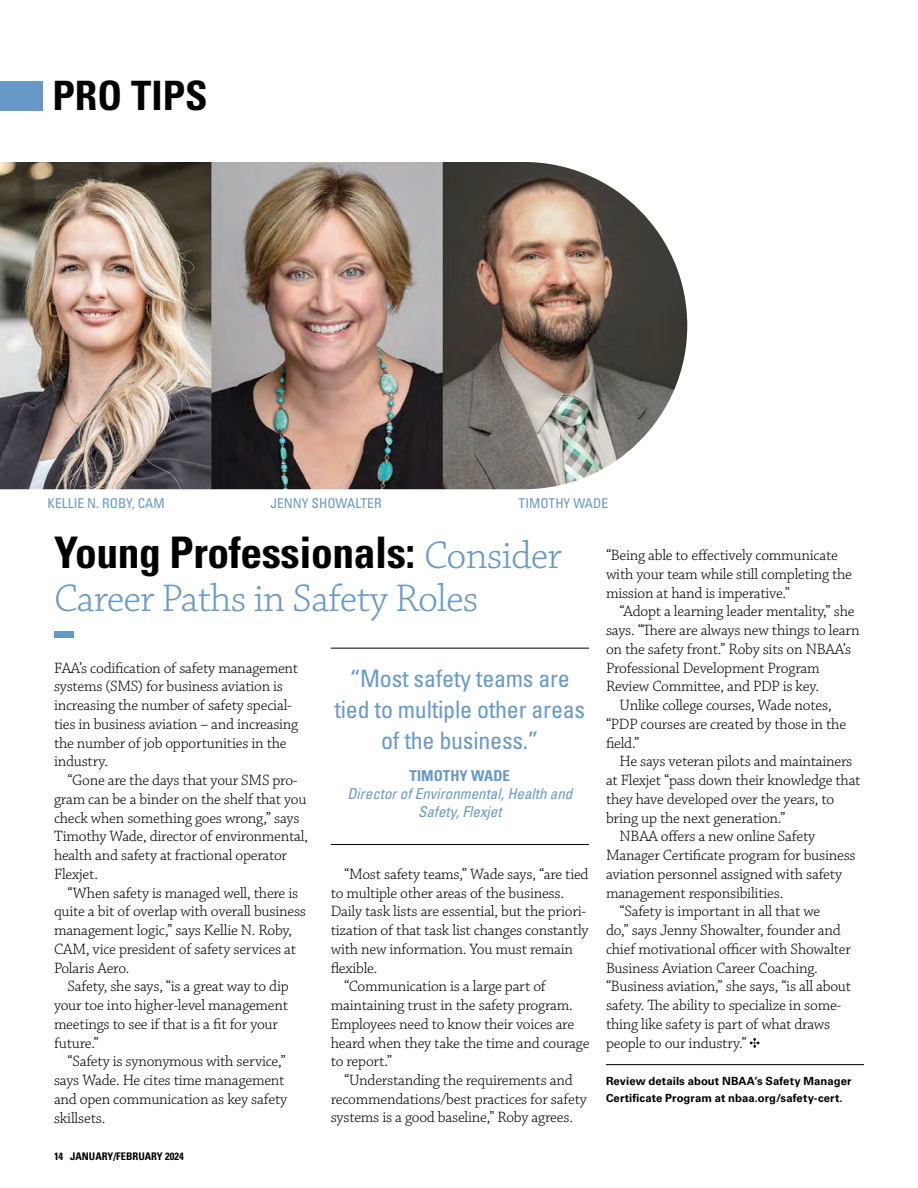
<style>
.page{position:relative;width:918px;height:1188px;background:#fff}
.page>*{position:absolute;margin:0;border:0;box-sizing:border-box;transform-origin:0 0}
.t1{font:700 condensed 43.5px "Univers LT Std";letter-spacing:-.01em;color:#000}
.t2{font:300 40.5px "Chaparral Pro";letter-spacing:-.02em;color:#6799c8}
.t3{font:700 condensed 40.5px "Univers LT Std";color:#000}
.t4{font:condensed 24px/30.8px "Univers LT Std";letter-spacing:-.01em;color:#6799c8;text-align:center}
.t5{font:300 15.75px/18.8px "Chaparral Pro";letter-spacing:-.015em;color:#000}
.t6{font:italic condensed 15px/18px "Univers LT Std";color:#6799c8;text-align:center}
.t7{font:700 condensed 15px "Univers LT Std";color:#6799c8}
.t8{font:condensed 13.5px "Univers LT Std";color:#6799c8}
.t9{font:700 11.25px/16.5px "Univers LT Std";letter-spacing:.01em;color:#000}
.t10{font:700 condensed 10.5px "Univers LT Std";color:#000}
.s1{font-family:"Chaparral Pro";font-weight:300;font-stretch:normal;font-size:40.5px;color:#6799c8}
</style>
<div class="page">
<div style="left:54px;top:631px;width:19px;height:7px;background:#6799c8"></div>
<img style="left:0;top:162px;width:687px;height:327px">
<div style="left:0;top:81px;width:43px;height:29px;background:#6799c8"></div>
<hr style="left:606px;top:1064px;width:258px;height:1px;background:#000">
<svg style="left:750px;top:1038px;width:9px;height:10px"></svg>
<hr style="left:331px;top:648px;width:258px;height:1px;background:#000">
<hr style="left:331px;top:844px;width:258px;height:1px;background:#000">
<h2 class="t3" style="left:52px;top:71px;width:157px">PRO TIPS</h2>
<p class="t8" style="left:48px;top:495px;width:119px">KELLIE N. ROBY, CAM</p>
<p class="t8" style="left:270px;top:495px;width:113px">JENNY SHOWALTER</p>
<p class="t8" style="left:519px;top:495px;width:91px">TIMOTHY WADE</p>
<h1 class="t1" style="left:54px;top:526px;width:509px">Young Professionals: <span class="s1">Consider</span></h1>
<h2 class="t2" style="left:54px;top:576px;width:426px">Career Paths in Safety Roles</h2>
<p class="t5" style="left:54px;top:659px;width:246px">FAA’s codification of safety management systems (SMS) for business aviation is increasing the number of safety special&shy;ties in business aviation – and increasing the number of job opportunities in the industry.</p>
<p class="t5" style="left:54px;top:772px;width:255px;text-indent:13px">“Gone are the days that your SMS pro&shy;gram can be a binder on the shelf that you check when something goes wrong,” says Timothy Wade, director of environmental, health and safety at fractional operator Flexjet.</p>
<p class="t5" style="left:54px;top:884px;width:254px;text-indent:13px">“When safety is managed well, there is quite a bit of overlap with overall business management logic,” says Kellie N. Roby, CAM, vice president of safety services at Polaris Aero.</p>
<p class="t5" style="left:54px;top:978px;width:236px;text-indent:13px">Safety, she says, “is a great way to dip your toe into higher-level management meetings to see if that is a fit for your future.”</p>
<p class="t5" style="left:54px;top:1053px;width:235px;text-indent:13px">“Safety is synonymous with service,” says Wade. He cites time management and open communication as key safety skillsets.</p>
<p class="t10" style="left:54px;top:1150px;width:131px">14 JANUARY/FEBRUARY 2024</p>
<h3 class="t4" style="left:334px;top:663px;width:252px">“Most safety teams are tied to multiple other areas of the business.”</h3>
<p class="t7" style="left:410px;top:767px;width:102px">TIMOTHY WADE</p>
<p class="t6" style="left:347px;top:785px;width:226px">Director of Environmental, Health and<br>Safety, Flexjet</p>
<p class="t5" style="left:344px;top:865px;width:246px">“Most safety teams,” Wade says, “are tied</p>
<p class="t5" style="left:331px;top:884px;width:235px">to multiple other areas of the business.</p>
<p class="t5" style="left:331px;top:903px;width:257px">Daily task lists are essential, but the priori-</p>
<p class="t5" style="left:331px;top:921px;width:259px">tization of that task list changes constantly</p>
<p class="t5" style="left:331px;top:940px;width:244px">with new information. You must remain</p>
<p class="t5" style="left:331px;top:959px;width:48px">flexible.</p>
<p class="t5" style="left:344px;top:978px;width:203px">“Communication is a large part of</p>
<p class="t5" style="left:331px;top:996px;width:244px">maintaining trust in the safety program.</p>
<p class="t5" style="left:331px;top:1015px;width:245px">Employees need to know their voices are</p>
<p class="t5" style="left:331px;top:1034px;width:260px">heard when they take the time and courage</p>
<p class="t5" style="left:331px;top:1053px;width:63px">to report.”</p>
<p class="t5" style="left:344px;top:1071px;width:230px">“Understanding the requirements and</p>
<p class="t5" style="left:331px;top:1090px;width:258px">recommendations/best practices for safety</p>
<p class="t5" style="left:331px;top:1109px;width:244px">systems is a good baseline,” Roby agrees.</p>
<p class="t5" style="left:606px;top:547px;width:248px">“Being able to effectively communicate with your team while still completing the mission at hand is imperative.”</p>
<p class="t5" style="left:619px;top:603px;width:237px">“Adopt a learning leader mentality,” she</p>
<p class="t5" style="left:606px;top:622px;width:255px">says. “There are always new things to learn</p>
<p class="t5" style="left:606px;top:640px;width:247px">on the safety front.” Roby sits on NBAA’s</p>
<p class="t5" style="left:606px;top:659px;width:215px">Professional Development Program</p>
<p class="t5" style="left:606px;top:678px;width:215px">Review Committee, and PDP is key.</p>
<p class="t5" style="left:619px;top:697px;width:214px">Unlike college courses, Wade notes,</p>
<p class="t5" style="left:606px;top:715px;width:242px">“PDP courses are created by those in the</p>
<p class="t5" style="left:606px;top:734px;width:35px">field.”</p>
<p class="t5" style="left:619px;top:753px;width:234px">He says veteran pilots and maintainers</p>
<p class="t5" style="left:606px;top:772px;width:256px">at Flexjet “pass down their knowledge that</p>
<p class="t5" style="left:606px;top:790px;width:230px">they have developed over the years, to</p>
<p class="t5" style="left:606px;top:809px;width:181px">bring up the next generation.”</p>
<p class="t5" style="left:619px;top:828px;width:197px">NBAA offers a new online Safety</p>
<p class="t5" style="left:606px;top:846px;width:251px">Manager Certificate program for business</p>
<p class="t5" style="left:606px;top:865px;width:238px">aviation personnel assigned with safety</p>
<p class="t5" style="left:606px;top:884px;width:179px">management responsibilities.</p>
<p class="t5" style="left:619px;top:903px;width:202px">“Safety is important in all that we</p>
<p class="t5" style="left:606px;top:921px;width:236px">do,” says Jenny Showalter, founder and</p>
<p class="t5" style="left:606px;top:940px;width:247px">chief motivational officer with Showalter</p>
<p class="t5" style="left:606px;top:959px;width:213px">Business Aviation Career Coaching.</p>
<p class="t5" style="left:606px;top:978px;width:247px">“Business aviation,” she says, “is all about</p>
<p class="t5" style="left:606px;top:996px;width:237px">safety. The ability to specialize in some-</p>
<p class="t5" style="left:606px;top:1015px;width:226px">thing like safety is part of what draws</p>
<p class="t5" style="left:606px;top:1034px;width:142px">people to our industry.”</p>
<p class="t9" style="left:606px;top:1073px;width:247px">Review details about NBAA’s Safety Manager<br>Certificate Program at nbaa.org/safety-cert.</p>
</div>
